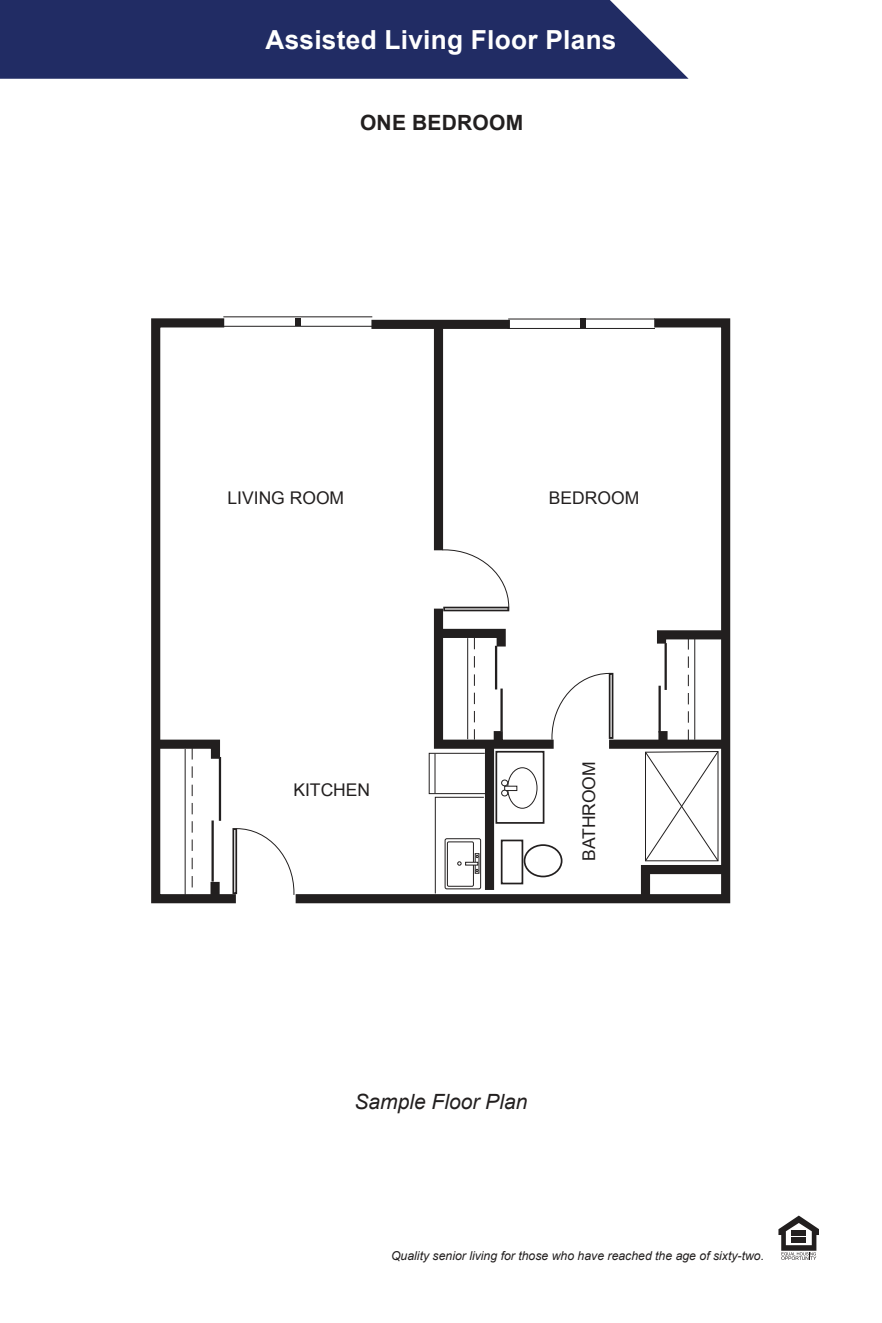
<style>
.page{position:relative;width:882px;height:1323px;background:#fff}
.page>*{position:absolute;margin:0;border:0;box-sizing:border-box;transform-origin:0 0}
.t1{font:700 26.25px "Arial";letter-spacing:.01em;color:#fff}
.t2{font:italic 21px "Arial";color:#221f1f}
.t3{font:700 21px "Arial";letter-spacing:.01em;color:#221f1f}
.t4{font:17.5px "Arial";color:#221f1f}
.t5{font:italic 12.25px "Arial";color:#221f1f}
</style>
<div class="page">
<div style="left:0;top:0;width:689px;height:79px;background:#212c64"></div>
<svg style="left:778px;top:1216px;width:41px;height:44px"></svg>
<div style="left:791px;top:1230px;width:15px;height:6px;background:#221f1f"></div>
<div style="left:791px;top:1237px;width:15px;height:5px;background:#221f1f"></div>
<svg style="left:287px;top:316px;width:443px;height:587px"></svg>
<div style="left:371px;top:320px;width:139px;height:9px;background:#221f1f"></div>
<svg style="left:151px;top:317px;width:94px;height:586px"></svg>
<div style="left:609px;top:740px;width:118px;height:9px;background:#221f1f"></div>
<div style="left:434px;top:323px;width:9px;height:227px;background:#221f1f"></div>
<svg style="left:636px;top:750px;width:94px;height:153px"></svg>
<div style="left:211px;top:882px;width:9px;height:16px;background:#221f1f"></div>
<hr style="left:185px;top:749px;width:1px;height:146px;background:#221f1f">
<svg style="left:151px;top:735px;width:74px;height:159px"></svg>
<svg style="left:652px;top:626px;width:78px;height:115px"></svg>
<div style="left:609px;top:673px;width:4px;height:66px;border:2px solid #221f1f"></div>
<div style="left:232px;top:828px;width:5px;height:66px;border:2px solid #221f1f"></div>
<svg style="left:236px;top:828px;width:59px;height:68px"></svg>
<svg style="left:428px;top:549px;width:182px;height:350px"></svg>
<div style="left:295px;top:318px;width:6px;height:8px;background:#221f1f"></div>
<hr style="left:223px;top:316px;width:149px;height:1px;background:#221f1f">
<hr style="left:222px;top:326px;width:150px;height:1px;background:#221f1f">
<hr style="left:508px;top:319px;width:147px;height:1px;background:#221f1f">
<hr style="left:507px;top:328px;width:148px;height:1px;background:#221f1f">
<div style="left:580px;top:318px;width:6px;height:10px;background:#221f1f"></div>
<h1 class="t1" style="left:265px;top:30px;width:353px">Assisted Living Floor Plans</h1>
<h2 class="t3" style="left:360px;top:115px;width:165px">ONE BEDROOM</h2>
<h3 class="t4" style="left:228px;top:492px;width:118px">LIVING ROOM</h3>
<h3 class="t4" style="left:549px;top:492px;width:92px">BEDROOM</h3>
<h3 class="t4" style="left:293px;top:783px;width:78px">KITCHEN</h3>
<h3 class="t4" style="left:582px;top:861px;width:101px;rotate:-90deg">BATHROOM</h3>
<h2 class="t2" style="left:355px;top:1094px;width:174px">Sample Floor Plan</h2>
<p class="t5" style="left:391px;top:1251px;width:375px">Quality senior living for those who have reached the age of sixty-two.</p>
</div>
